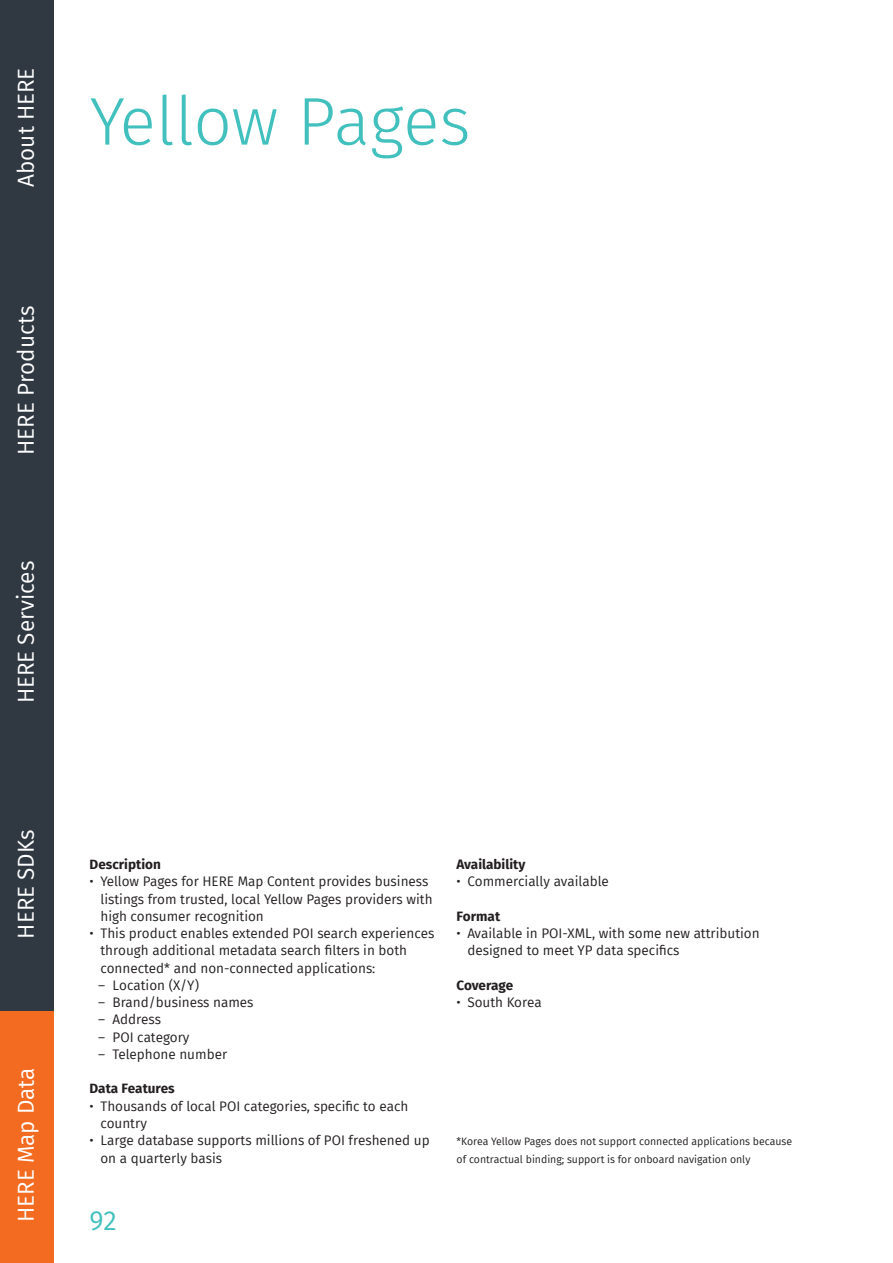
<style>
.page{position:relative;width:893px;height:1263px;background:#fff}
.page>*{position:absolute;margin:0;border:0;box-sizing:border-box;transform-origin:0 0}
.Body{font:300 67.5px "Fira Sans";letter-spacing:-.01em;color:#42c0bd}
.t1{font:27px "Fira Sans";color:#42c0bd}
.t2{font:22.5px "Fira Sans";color:#fff}
.Body-2{font:13.5px/17.2px "Fira Sans";color:#231f20}
.Subhead{font:700 13.5px "Fira Sans";color:#231f20}
.Body-3{font:700 13.5px "Fira Sans";color:#231f20}
.Disclaimer{font:10.5px/17.2px "Fira Sans";color:#231f20}
</style>
<div class="page">
<div style="left:0;top:1011px;width:54px;height:252px;background:#f36a21"></div>
<div style="left:0;top:758px;width:54px;height:253px;background:#303842"></div>
<div style="left:0;top:506px;width:54px;height:252px;background:#303842"></div>
<div style="left:0;top:253px;width:54px;height:253px;background:#303842"></div>
<div style="left:0;top:0;width:54px;height:253px;background:#303842"></div>
<h3 class="t2" style="left:5px;top:187px;width:120px;rotate:-90deg">About HERE</h3>
<h3 class="t2" style="left:5px;top:455px;width:150px;rotate:-90deg">HERE Products</h3>
<h3 class="t2" style="left:5px;top:703px;width:144px;rotate:-90deg">HERE Services</h3>
<p class="Body" style="left:90px;top:59px;width:382px">Yellow Pages</p>
<h3 class="t2" style="left:5px;top:939px;width:110px;rotate:-90deg">HERE SDKs</h3>
<h3 class="t2" style="left:5px;top:1222px;width:156px;rotate:-90deg">HERE Map Data</h3>
<p class="Subhead" style="left:90px;top:852px;width:73px">Description</p>
<p class="Body-2" style="left:100px;top:872px;width:334px;text-indent:-11px">• Yellow Pages for HERE Map Content provides business listings from trusted, local Yellow Pages providers with high consumer recognition</p>
<p class="Body-2" style="left:100px;top:923px;width:335px;text-indent:-11px">• This product enables extended POI search experiences through additional metadata search filters in both connected* and non-connected applications:</p>
<p class="Body-2" style="left:98px;top:975px;width:102px">– Location (X/Y)</p>
<p class="Body-2" style="left:98px;top:992px;width:157px">– Brand/business names</p>
<p class="Body-2" style="left:98px;top:1010px;width:64px">– Address</p>
<p class="Body-2" style="left:98px;top:1027px;width:93px">– POI category</p>
<p class="Body-2" style="left:98px;top:1044px;width:130px">– Telephone number</p>
<p class="Body-3" style="left:90px;top:1076px;width:87px">Data Features</p>
<p class="Body-2" style="left:100px;top:1096px;width:309px;text-indent:-11px">• Thousands of local POI categories, specific to each country</p>
<p class="Body-2" style="left:100px;top:1130px;width:331px;text-indent:-11px">• Large database supports millions of POI freshened up on a quarterly basis</p>
<h2 class="t1" style="left:89px;top:1196px;width:29px">92</h2>
<p class="Subhead" style="left:457px;top:852px;width:70px">Availability</p>
<p class="Body-2" style="left:457px;top:872px;width:154px">• Commercially available</p>
<p class="Subhead" style="left:457px;top:904px;width:45px">Format</p>
<p class="Body-2" style="left:467px;top:923px;width:294px;text-indent:-11px">• Available in POI-XML, with some new attribution designed to meet YP data specifics</p>
<p class="Subhead" style="left:457px;top:973px;width:58px">Coverage</p>
<p class="Body-2" style="left:457px;top:992px;width:87px">• South Korea</p>
<p class="Disclaimer" style="left:457px;top:1132px;width:337px">*Korea Yellow Pages does not support connected applications because of contractual binding; support is for onboard navigation only</p>
</div>
